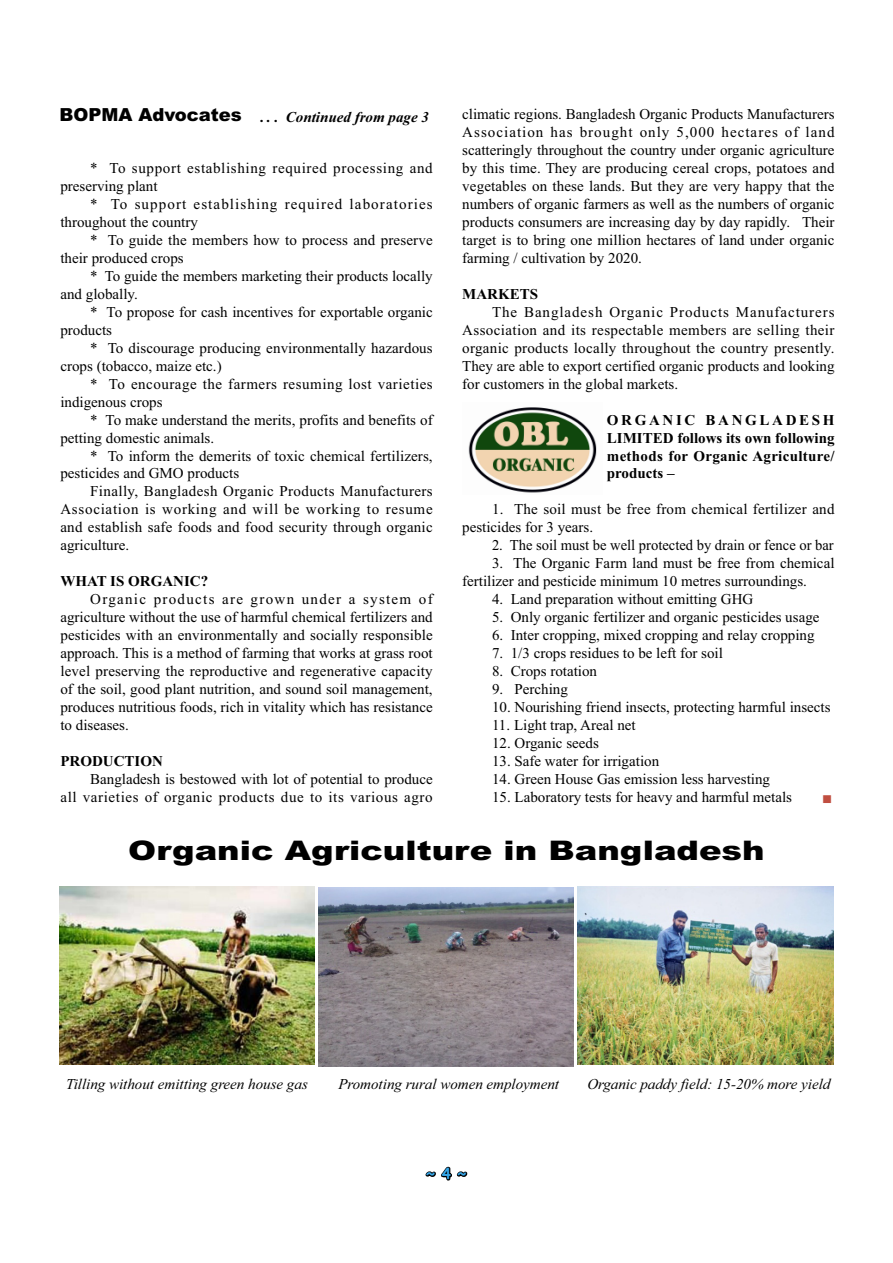
<style>
.page{position:relative;width:893px;height:1263px;background:#fff}
.page>*{position:absolute;margin:0;border:0;box-sizing:border-box;transform-origin:0 0}
.t1{font:900 27px "Arial";color:#000;scale:1.25 1}
.t2{font:15px/18px "Times New Roman";color:#000}
.t3{font:700 15px/18px "Times New Roman";color:#000;text-align:justify}
.t4{font:italic 15px "Times New Roman";color:#000}
.t5{font:15px/18px "Times New Roman";letter-spacing:.075em;color:#000}
.t6{font:15px/18px "Times New Roman";letter-spacing:.045em;color:#000}
.t7{font:15px/18px "Times New Roman";letter-spacing:.035em;color:#000}
.t8{font:italic 700 15px "Times New Roman";color:#000}
.t9{font:700 15px "Comic Sans MS";color:#36a7e9}
.t10{font:13.5px "Wingdings";color:#c04e40}
.s1{font-family:"Arial";font-weight:900;font-style:normal;font-size:18px}
.s2{font-style:normal}
</style>
<div class="page">
<svg style="left:425px;top:1166px;width:43px;height:15px"></svg>
<img style="left:59px;top:887px;width:255px;height:177px">
<img style="left:318px;top:887px;width:256px;height:179px">
<img style="left:578px;top:886px;width:255px;height:179px">
<img style="left:468px;top:407px;width:129px;height:86px">
<p class="t8" style="left:59px;top:112px;width:371px"><span class="s1">BOPMA Advocates</span> <span class="s2">.</span> . . Continued from page 3</p>
<p class="t2" style="left:462px;top:107px;width:374px;text-align:justify">climatic regions. Bangladesh Organic Products Manufacturers Association has brought only 5,000 hectares of land scatteringly throughout the country under organic agriculture by this time. They are producing cereal crops, potatoes and vegetables on these lands. But they are very happy that the numbers of organic farmers as well as the numbers of organic products consumers are increasing day by day rapidly. Their target is to bring one million hectares of land under organic farming / cultivation by 2020.</p>
<p class="t3" style="left:462px;top:286px;width:77px">MARKETS</p>
<p class="t2" style="left:462px;top:304px;width:374px;text-align:justify;text-indent:30px">The Bangladesh Organic Products Manufacturers Association and its respectable members are selling their organic products locally throughout the country presently.<br>They are able to export certified organic products and looking for customers in the global markets.</p>
<p class="t3" style="left:607px;top:412px;width:229px">ORGANIC BANGLADESH LIMITED follows its own following methods for Organic Agriculture/ products –</p>
<p class="t2" style="left:462px;top:502px;width:374px;text-indent:30px">1. The soil must be free from chemical fertilizer and pesticides for 3 years.</p>
<p class="t2" style="left:492px;top:538px;width:343px">2. The soil must be well protected by drain or fence or bar</p>
<p class="t2" style="left:462px;top:555px;width:374px;text-indent:30px">3. The Organic Farm land must be free from chemical fertilizer and pesticide minimum 10 metres surroundings.</p>
<p class="t2" style="left:492px;top:591px;width:263px">4. Land preparation without emitting GHG</p>
<p class="t2" style="left:492px;top:609px;width:329px">5. Only organic fertilizer and organic pesticides usage</p>
<p class="t2" style="left:492px;top:627px;width:324px">6. Inter cropping, mixed cropping and relay cropping</p>
<p class="t2" style="left:492px;top:645px;width:232px">7. 1/3 crops residues to be left for soil</p>
<p class="t2" style="left:492px;top:663px;width:106px">8. Crops rotation</p>
<p class="t2" style="left:492px;top:681px;width:77px">9. Perching</p>
<p class="t2" style="left:492px;top:699px;width:340px">10. Nourishing friend insects, protecting harmful insects</p>
<p class="t2" style="left:492px;top:717px;width:145px">11. Light trap, Areal net</p>
<p class="t2" style="left:492px;top:735px;width:108px">12. Organic seeds</p>
<p class="t2" style="left:492px;top:753px;width:169px">13. Safe water for irrigation</p>
<p class="t2" style="left:492px;top:771px;width:279px">14. Green House Gas emission less harvesting</p>
<p class="t2" style="left:492px;top:789px;width:301px">15. Laboratory tests for heavy and harmful metals</p>
<h1 class="t1" style="left:128px;top:841px;width:510px">Organic Agriculture in Bangladesh</h1>
<p class="t6" style="left:60px;top:160px;width:374px;text-indent:30px">* To support establishing required processing and preserving plant</p>
<p class="t5" style="left:60px;top:196px;width:374px;text-indent:30px">* To support establishing required laboratories throughout the country</p>
<p class="t2" style="left:60px;top:232px;width:374px;text-indent:30px">* To guide the members how to process and preserve their produced crops</p>
<p class="t2" style="left:60px;top:268px;width:374px;text-indent:30px">* To guide the members marketing their products locally and globally.</p>
<p class="t2" style="left:60px;top:304px;width:374px;text-indent:30px">* To propose for cash incentives for exportable organic products</p>
<p class="t2" style="left:60px;top:340px;width:374px;text-indent:30px">* To discourage producing environmentally hazardous crops (tobacco, maize etc.)</p>
<p class="t7" style="left:60px;top:376px;width:374px;text-indent:30px">* To encourage the farmers resuming lost varieties indigenous crops</p>
<p class="t2" style="left:60px;top:412px;width:374px;text-indent:30px">* To make understand the merits, profits and benefits of petting domestic animals.</p>
<p class="t2" style="left:60px;top:448px;width:374px;text-indent:30px">* To inform the demerits of toxic chemical fertilizers, pesticides and GMO products</p>
<p class="t2" style="left:60px;top:484px;width:374px;text-align:justify;text-indent:30px">Finally, Bangladesh Organic Products Manufacturers Association is working and will be working to resume and establish safe foods and food security through organic agriculture.</p>
<p class="t3" style="left:60px;top:574px;width:149px">WHAT IS ORGANIC?</p>
<p class="t2" style="left:60px;top:591px;width:374px;text-align:justify;text-indent:30px">Organic products are grown under a system of agriculture without the use of harmful chemical fertilizers and pesticides with an environmentally and socially responsible approach. This is a method of farming that works at grass root level preserving the reproductive and regenerative capacity of the soil, good plant nutrition, and sound soil management, produces nutritious foods, rich in vitality which has resistance to diseases.</p>
<p class="t3" style="left:60px;top:753px;width:104px">PRODUCTION</p>
<p class="t2" style="left:60px;top:771px;width:374px;text-align:right">Bangladesh is bestowed with lot of potential to produce<br>all varieties of organic products due to its various agro</p>
<p class="t10" style="left:822px;top:792px;width:12px">■</p>
<p class="t4" style="left:66px;top:1078px;width:243px">Tilling without emitting green house gas</p>
<p class="t4" style="left:338px;top:1078px;width:222px">Promoting rural women employment</p>
<p class="t4" style="left:587px;top:1078px;width:244px">Organic paddy field: 15-20% more yield</p>
<p class="t9" style="left:426px;top:1165px;width:42px">~ 4 ~</p>
</div>
